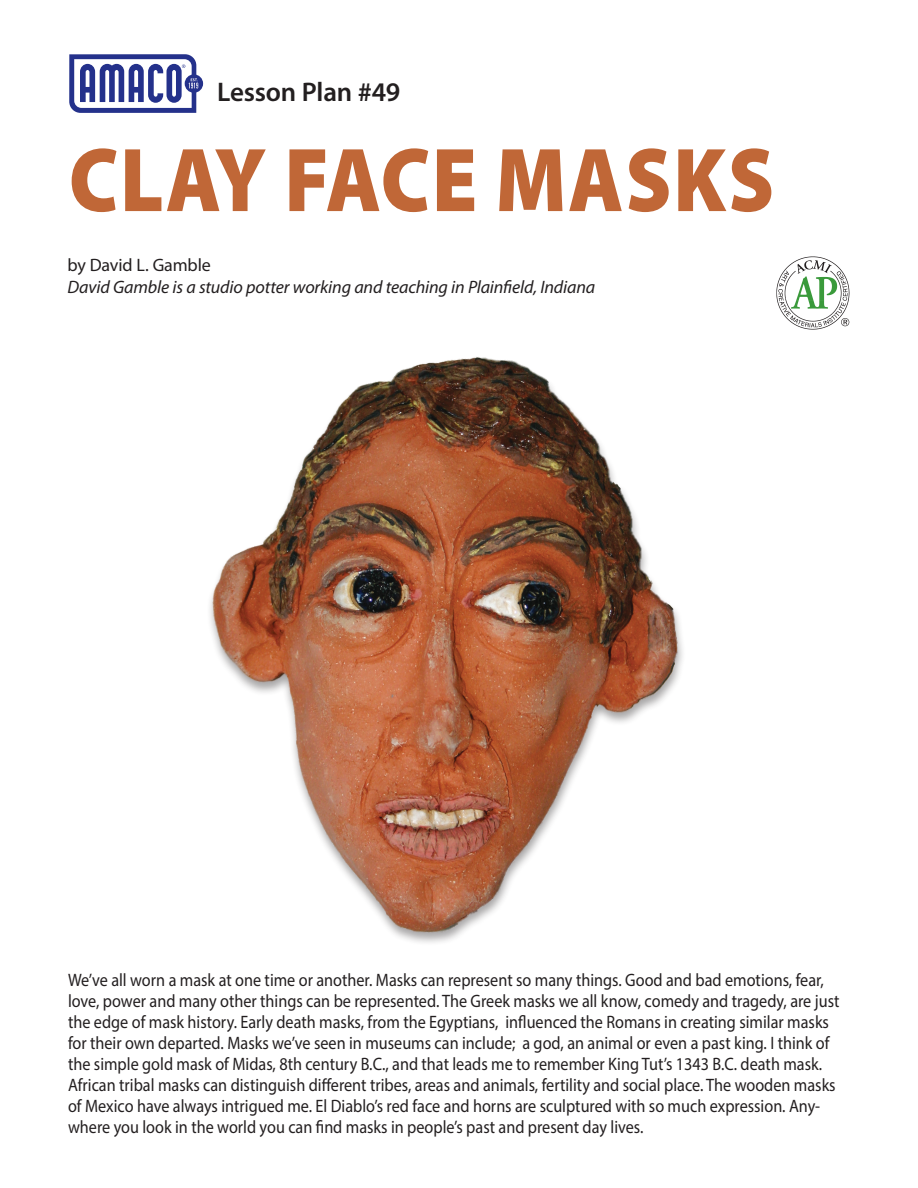
<style>
.page{position:relative;width:918px;height:1188px;background:#fff}
.page>*{position:absolute;margin:0;border:0;box-sizing:border-box;transform-origin:0 0}
.t1{font:900 91.5px "Myriad Pro";letter-spacing:.02em;color:#c06737;scale:.9 1}
.t2{font:600 27px "Myriad Pro";letter-spacing:-.005em;color:#231f20}
.Cover_Blue_Bar_Text{font:18px/21px "Myriad Pro";color:#231f20;scale:.9 1}
.Author_byline{font:italic 18px "Myriad Pro";letter-spacing:-.01em;color:#231f20}
.Author_byline-2{font:18px "Myriad Pro";letter-spacing:-.01em;color:#231f20}
</style>
<div class="page">
<svg style="left:776px;top:256px;width:73px;height:74px"></svg>
<img style="left:210px;top:357px;width:473px;height:586px">
<svg style="left:69px;top:54px;width:135px;height:59px"></svg>
<p class="t2" style="left:217px;top:75px;width:185px">Lesson Plan #49</p>
<p class="t1" style="left:69px;top:119px;width:785px">CLAY FACE MASKS</p>
<p class="Author_byline-2" style="left:68px;top:254px;width:145px">by David L. Gamble</p>
<p class="Author_byline" style="left:68px;top:276px;width:529px">David Gamble is a studio potter working and teaching in Plainfield, Indiana</p>
<p class="Cover_Blue_Bar_Text" style="left:68px;top:970px;width:859px">We’ve all worn a mask at one time or another. Masks can represent so many things. Good and bad emotions, fear, love, power and many other things can be represented. The Greek masks we all know, comedy and tragedy, are just the edge of mask history. Early death masks, from the Egyptians, influenced the Romans in creating similar masks for their own departed. Masks we’ve seen in museums can include; a god, an animal or even a past king. I think of the simple gold mask of Midas, 8th century B.C., and that leads me to remember King Tut’s 1343 B.C. death mask.<br>African tribal masks can distinguish different tribes, areas and animals, fertility and social place. The wooden masks of Mexico have always intrigued me. El Diablo’s red face and horns are sculptured with so much expression. Any&shy;where you look in the world you can find masks in people’s past and present day lives.</p>
</div>
